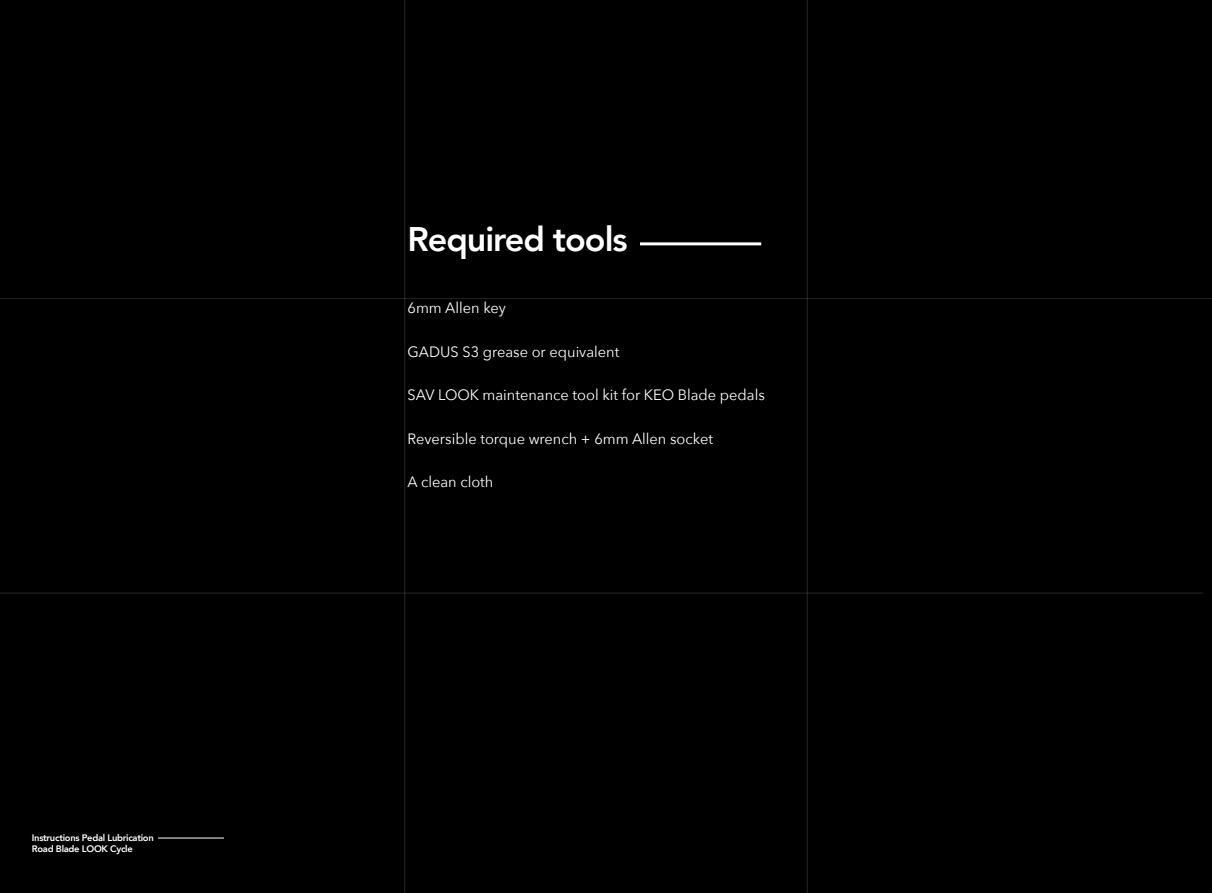
<style>
.page{position:relative;width:1212px;height:893px;background:#000}
.page>*{position:absolute;margin:0;border:0;box-sizing:border-box;transform-origin:0 0}
.t1{font:800 34.05px "Avenir";letter-spacing:-.03em;color:#fff}
.t2{font:15px "Avenir Next";color:#fff}
.t3{font:800 9.45px/11.2px "Avenir";letter-spacing:-.03em;color:#fff}
</style>
<div class="page">
<hr style="left:640px;top:242px;width:121px;height:3px;background:#fff">
<hr style="left:158px;top:838px;width:66px;height:1px;background:#fff">
<hr style="left:0;top:298px;width:1212px;height:1px;background:#fff">
<hr style="left:0;top:593px;width:1203px;height:1px;background:#fff">
<hr style="left:807px;top:0;width:1px;height:893px;background:#fff">
<hr style="left:404px;top:0;width:1px;height:893px;background:#fff">
<p class="t3" style="left:32px;top:832px;width:123px">Instructions Pedal Lubrication<br>Road Blade LOOK Cycle</p>
<h1 class="t1" style="left:407px;top:213px;width:222px">Required tools</h1>
<p class="t2" style="left:407px;top:295px;width:100px">6mm Allen key</p>
<p class="t2" style="left:407px;top:339px;width:213px">GADUS S3 grease or equivalent</p>
<p class="t2" style="left:407px;top:382px;width:359px">SAV LOOK maintenance tool kit for KEO Blade pedals</p>
<p class="t2" style="left:407px;top:426px;width:307px">Reversible torque wrench + 6mm Allen socket</p>
<p class="t2" style="left:407px;top:469px;width:87px">A clean cloth</p>
</div>
